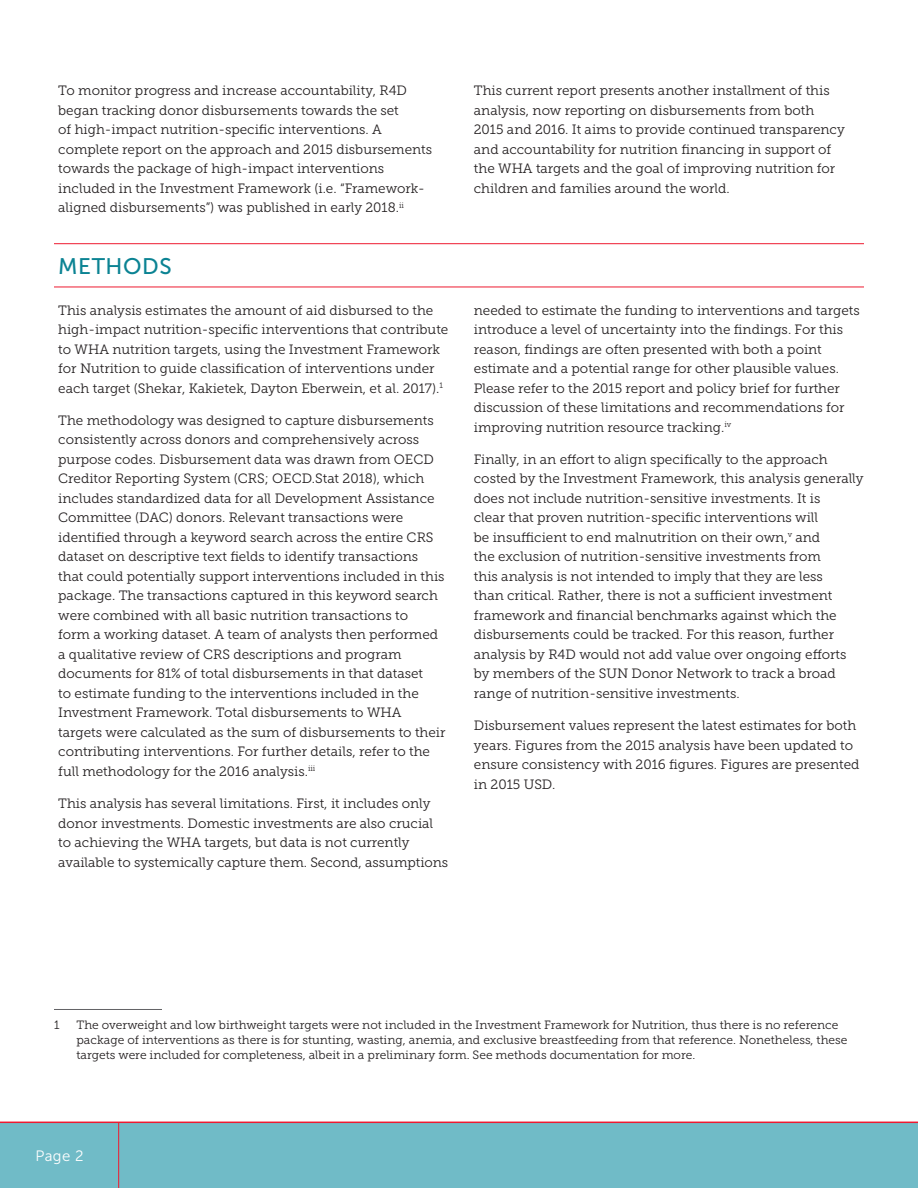
<style>
.page{position:relative;width:918px;height:1188px;background:#fff}
.page>*{position:absolute;margin:0;border:0;box-sizing:border-box;transform-origin:0 0}
.A_Head{font:22.5px "Museo Sans 500";letter-spacing:.025em;color:#0b8393}
.t1{font:15px "Museo Sans 300";color:#fff}
.Body_Text{font:13.5px/19.5px "Museo Slab 300";color:#231f20}
.Footnotes{font:12px/15px "Museo Slab 300";color:#231f20}
</style>
<div class="page">
<div style="left:0;top:1123px;width:918px;height:65px;background:#70bbc7"></div>
<hr style="left:0;top:1122px;width:918px;height:1px;background:#ee1a30">
<hr style="left:118px;top:1122px;width:1px;height:66px;background:#ee1a30">
<hr style="left:54px;top:1009px;width:108px;height:1px;background:#636366">
<hr style="left:54px;top:243px;width:810px;height:1px;background:#ee1a30">
<hr style="left:54px;top:287px;width:810px;height:1px;background:#ee1a30">
<p class="Body_Text" style="left:58px;top:81px;width:375px">To monitor progress and increase accountability, R4D began tracking donor disbursements towards the set<br>of high-impact nutrition-specific interventions. A complete report on the approach and 2015 disbursements towards the package of high-impact interventions included in the Investment Framework (i.e. “Framework&shy;aligned disbursements”) was published in early 2018.<sup>ii</sup></p>
<p class="A_Head" style="left:58px;top:254px;width:115px">METHODS</p>
<p class="Body_Text" style="left:58px;top:300px;width:392px">This analysis estimates the amount of aid disbursed to the high-impact nutrition-specific interventions that contribute to WHA nutrition targets, using the Investment Framework for Nutrition to guide classification of interventions under each target (Shekar, Kakietek, Dayton Eberwein, et al. 2017).<sup>1</sup></p>
<p class="Body_Text" style="left:58px;top:411px;width:389px">The methodology was designed to capture disbursements consistently across donors and comprehensively across purpose codes. Disbursement data was drawn from OECD Creditor Reporting System (CRS; OECD.Stat 2018), which includes standardized data for all Development Assistance Committee (DAC) donors. Relevant transactions were identified through a keyword search across the entire CRS dataset on descriptive text fields to identify transactions that could potentially support interventions included in this package. The transactions captured in this keyword search were combined with all basic nutrition transactions to<br>form a working dataset. A team of analysts then performed a qualitative review of CRS descriptions and program documents for 81% of total disbursements in that dataset<br>to estimate funding to the interventions included in the Investment Framework. Total disbursements to WHA targets were calculated as the sum of disbursements to their contributing interventions. For further details, refer to the full methodology for the 2016 analysis.<sup>iii</sup></p>
<p class="Body_Text" style="left:58px;top:794px;width:392px">This analysis has several limitations. First, it includes only donor investments. Domestic investments are also crucial to achieving the WHA targets, but data is not currently available to systemically capture them. Second, assumptions</p>
<p class="Body_Text" style="left:474px;top:81px;width:372px">This current report presents another installment of this analysis, now reporting on disbursements from both 2015 and 2016. It aims to provide continued transparency and accountability for nutrition financing in support of the WHA targets and the goal of improving nutrition for children and families around the world.</p>
<p class="Body_Text" style="left:474px;top:300px;width:387px">needed to estimate the funding to interventions and targets introduce a level of uncertainty into the findings. For this reason, findings are often presented with both a point estimate and a potential range for other plausible values.<br>Please refer to the 2015 report and policy brief for further discussion of these limitations and recommendations for improving nutrition resource tracking.<sup>iv</sup></p>
<p class="Body_Text" style="left:474px;top:450px;width:391px">Finally, in an effort to align specifically to the approach costed by the Investment Framework, this analysis generally does not include nutrition-sensitive investments. It is<br>clear that proven nutrition-specific interventions will<br>be insufficient to end malnutrition on their own,<sup>v</sup> and<br>the exclusion of nutrition-sensitive investments from<br>this analysis is not intended to imply that they are less<br>than critical. Rather, there is not a sufficient investment framework and financial benchmarks against which the disbursements could be tracked. For this reason, further analysis by R4D would not add value over ongoing efforts by members of the SUN Donor Network to track a broad range of nutrition-sensitive investments.</p>
<p class="Body_Text" style="left:474px;top:716px;width:387px">Disbursement values represent the latest estimates for both years. Figures from the 2015 analysis have been updated to ensure consistency with 2016 figures. Figures are presented in 2015 USD.</p>
<p class="Footnotes" style="left:54px;top:1017px;width:7px">1</p>
<p class="Footnotes" style="left:76px;top:1017px;width:772px">The overweight and low birthweight targets were not included in the Investment Framework for Nutrition, thus there is no reference package of interventions as there is for stunting, wasting, anemia, and exclusive breastfeeding from that reference. Nonetheless, these targets were included for completeness, albeit in a preliminary form. See methods documentation for more.</p>
<p class="t1" style="left:35px;top:1148px;width:50px">Page 2</p>
</div>
